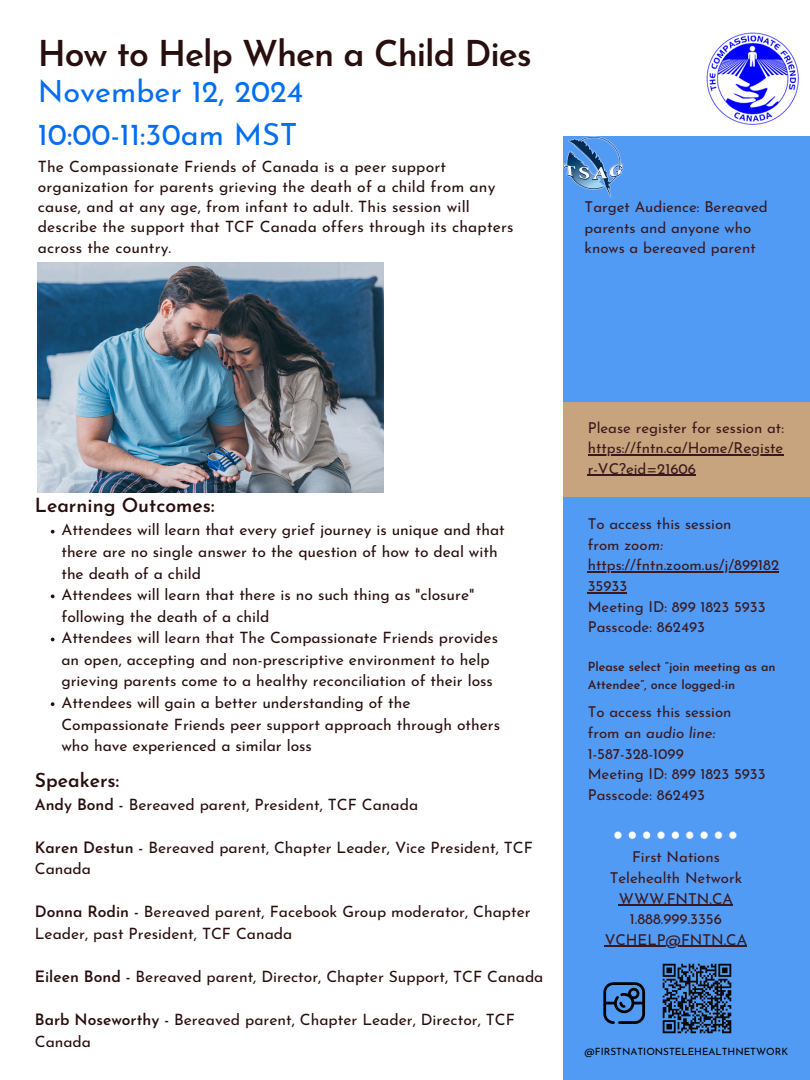
<style>
.page{position:relative;width:810px;height:1080px;background:#fff}
.page>*{position:absolute;margin:0;border:0;box-sizing:border-box;transform-origin:0 0}
.t1{font:600 35.56px "Josefin Sans";letter-spacing:-.03em;color:#280e0d}
.t2{font:30.62px/42.6px "Josefin Sans";color:#046ef1}
.t3{font:600 19.38px "Josefin Sans";color:#280e0d}
.t4{font:15.62px/21.6px "Josefin Sans";color:#280e0d}
.t5{font:15px/20.6px "Josefin Sans";color:#3b181d}
.t6{font:600 12.5px/17.4px "Josefin Sans";color:#3b181d}
.t7{font:10px "Josefin Sans";color:#000}
.s1{font-weight:600}
.s2{font-style:italic}
</style>
<div class="page">
<div style="left:563px;top:136px;width:247px;height:944px;background:#529bf5"></div>
<img style="left:563px;top:136px;width:61px;height:62px">
<div style="left:563px;top:402px;width:247px;height:95px;background:#c7a47d"></div>
<svg style="left:614px;top:831px;width:123px;height:8px"></svg>
<svg style="left:603px;top:982px;width:42px;height:42px"></svg>
<img style="left:662px;top:963px;width:70px;height:71px">
<img style="left:706px;top:32px;width:93px;height:93px">
<img style="left:38px;top:262px;width:345px;height:231px">
<svg style="left:51px;top:530px;width:4px;height:4px"></svg>
<svg style="left:51px;top:595px;width:4px;height:3px"></svg>
<svg style="left:51px;top:638px;width:4px;height:3px"></svg>
<svg style="left:51px;top:702px;width:4px;height:4px"></svg>
<hr style="left:588px;top:454px;width:195px;height:2px;background:#3b181d">
<hr style="left:588px;top:475px;width:108px;height:1px;background:#3b181d">
<hr style="left:588px;top:571px;width:191px;height:2px;background:#3b181d">
<hr style="left:588px;top:592px;width:39px;height:1px;background:#3b181d">
<hr style="left:619px;top:905px;width:114px;height:1px;background:#3b181d">
<hr style="left:605px;top:946px;width:142px;height:1px;background:#3b181d">
<h4 class="t1" style="left:38px;top:40px;width:495px">How to Help When a Child Dies</h4>
<h4 class="t2" style="left:38px;top:73px;width:267px">November 12, 2024<br>10:00-11:30am MST</h4>
<h4 class="t4" style="left:38px;top:158px;width:477px;line-height:20.1px">The Compassionate Friends of Canada is a peer support organization for parents grieving the death of a child from any cause, and at any age, from infant to adult. This session will describe the support that TCF Canada offers through its chapters across the country.</h4>
<p class="t5" style="left:585px;top:198px;width:185px">Target Audience: Bereaved parents and anyone who knows a bereaved parent</p>
<h5 class="t3" style="left:35px;top:498px;width:181px">Learning Outcomes:</h5>
<h4 class="t4" style="left:61px;top:521px;width:445px">Attendees will learn that every grief journey is unique and that there are no single answer to the question of how to deal with the death of a child</h4>
<h4 class="t4" style="left:61px;top:585px;width:415px">Attendees will learn that there is no such thing as "closure" following the death of a child</h4>
<p class="t4" style="left:61px;top:629px;width:438px">Attendees will learn that The Compassionate Friends provides an open, accepting and non-prescriptive environment to help grieving parents come to a healthy reconciliation of their loss</p>
<p class="t4" style="left:61px;top:693px;width:440px">Attendees will gain a better understanding of the<br>Compassionate Friends peer support approach through others who have experienced a similar loss</p>
<p class="t3" style="left:35px;top:772px;width:86px">Speakers:</p>
<p class="t4" style="left:35px;top:795px;width:385px"><span class="s1">Andy Bond -</span> Bereaved parent, President, TCF Canada</p>
<p class="t4" style="left:35px;top:838px;width:500px"><span class="s1">Karen Destun -</span> Bereaved parent, Chapter Leader, Vice President, TCF<br>Canada</p>
<p class="t4" style="left:35px;top:903px;width:497px"><span class="s1">Donna Rodin -</span> Bereaved parent, Facebook Group moderator, Chapter<br>Leader, past President, TCF Canada</p>
<h3 class="t4" style="left:35px;top:967px;width:510px"><span class="s1">Eileen Bond -</span> Bereaved parent, Director, Chapter Support, TCF Canada</h3>
<p class="t4" style="left:35px;top:1011px;width:482px"><span class="s1">Barb Noseworthy -</span> Bereaved parent, Chapter Leader, Director, TCF<br>Canada</p>
<p class="t5" style="left:588px;top:419px;width:198px">Please register for session at:</p>
<p class="t5" style="left:588px;top:439px;width:197px">https://fntn.ca/Home/Registe r-VC?eid=21606</p>
<h4 class="t5" style="left:588px;top:515px;width:145px">To access this session from <span class="s2">zoom:</span></h4>
<h4 class="t5" style="left:588px;top:556px;width:193px">https://fntn.zoom.us/j/899182<br>35933<br>Meeting ID: 899 1823 5933<br>Passcode: 862493</h4>
<h4 class="t6" style="left:588px;top:659px;width:189px">Please select “join meeting as an<br>Attendee”, once logged-in</h4>
<h4 class="t5" style="left:588px;top:703px;width:179px">To access this session from an <span class="s2">audio line:<br></span>1-587-328-1099<br>Meeting ID: 899 1823 5933<br>Passcode: 862493</h4>
<h4 class="t5" style="left:610px;top:848px;width:134px;text-align:center">First Nations<br>Telehealth Network<br>WWW.FNTN.CA<br>1.888.999.3356</h4>
<h4 class="t5" style="left:605px;top:931px;width:144px">VCHELP@FNTN.CA</h4>
<p class="t7" style="left:585px;top:1047px;width:205px">@FIRSTNATIONSTELEHEALTHNETWORK</p>
</div>
